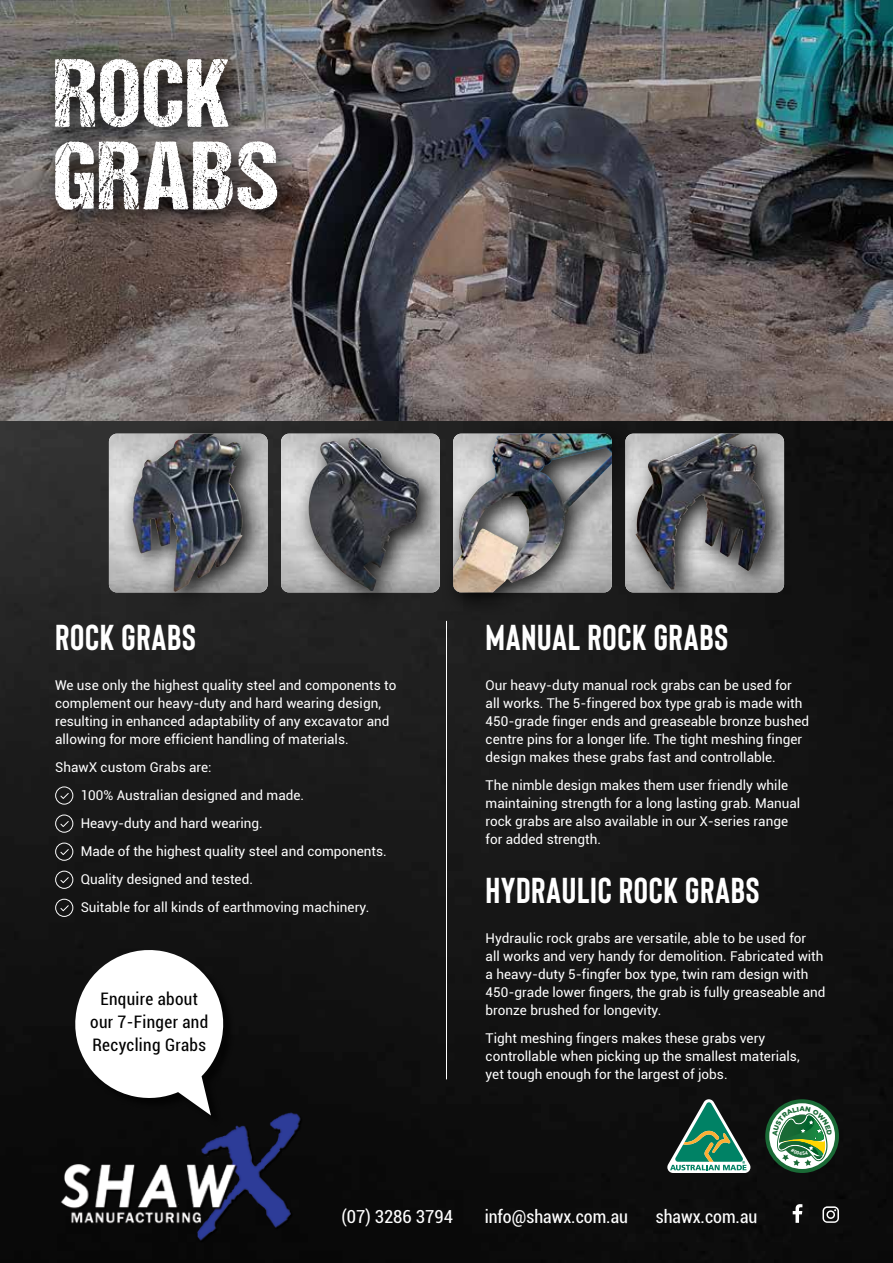
<style>
.page{position:relative;width:893px;height:1263px;background:#fff}
.page>*{position:absolute;margin:0;border:0;box-sizing:border-box;transform-origin:0 0}
.t1{font:97.5px/82.5px "DCC Ash";letter-spacing:.02em;color:#fff}
.t2{font:700 36px "Bison";letter-spacing:.02em;color:#fff}
.t3{font:condensed 18px "Roboto";color:#fff}
.t4{font:condensed 17.25px/23px "Roboto";letter-spacing:.02em;color:#000;text-align:center}
.t5{font:13.5px/18px "Roboto";color:#fff}
</style>
<div class="page">
<img style="left:0;top:420px;width:893px;height:843px">
<img style="left:109px;top:434px;width:159px;height:158px">
<img style="left:281px;top:434px;width:15px;height:158px">
<svg style="left:793px;top:1204px;width:9px;height:19px"></svg>
<svg style="left:822px;top:1206px;width:17px;height:17px"></svg>
<img style="left:53px;top:1111px;width:251px;height:133px">
<svg style="left:667px;top:1099px;width:83px;height:74px;background:#426a5a"></svg>
<img style="left:0;top:0;width:893px;height:420px">
<div style="left:624px;top:421px;width:166px;height:192px;background:#000;opacity:.9"></div>
<img style="left:637px;top:434px;width:129px;height:155px">
<div style="left:296px;top:426px;width:147px;height:188px;background:#000;opacity:.9"></div>
<img style="left:308px;top:438px;width:111px;height:153px">
<div style="left:121px;top:421px;width:146px;height:194px;background:#000;opacity:.9"></div>
<img style="left:132px;top:434px;width:111px;height:158px">
<div style="left:441px;top:421px;width:196px;height:196px;background:#000;opacity:.9"></div>
<hr style="left:446px;top:621px;width:1px;height:458px;background:#fff">
<svg style="left:55px;top:786px;width:18px;height:19px"></svg>
<svg style="left:55px;top:842px;width:18px;height:19px"></svg>
<svg style="left:55px;top:814px;width:18px;height:19px"></svg>
<svg style="left:55px;top:871px;width:18px;height:18px"></svg>
<svg style="left:55px;top:899px;width:18px;height:18px"></svg>
<div style="left:43px;top:47px;width:258px;height:187px;background:#000;opacity:.9"></div>
<div style="left:77px;top:951px;width:158px;height:175px;background:#0b0b0b"></div>
<svg style="left:69px;top:943px;width:161px;height:172px"></svg>
<svg style="left:765px;top:1099px;width:74px;height:74px"></svg>
<h1 class="t1" style="left:54px;top:50px;width:226px">ROCK<br>GRABS</h1>
<h2 class="t2" style="left:55px;top:614px;width:142px">ROCK GRABS</h2>
<p class="t5" style="left:55px;top:675px;width:343px">We use only the highest quality steel and components to complement our heavy-duty and hard wearing design, resulting in enhanced adaptability of any excavator and allowing for more efficient handling of materials.</p>
<p class="t5" style="left:81px;top:753px;width:308px;line-height:28px;text-indent:-26px">ShawX custom Grabs are:<br>100% Australian designed and made.<br>Heavy-duty and hard wearing.<br>Made of the highest quality steel and components.<br>Quality designed and tested.<br>Suitable for all kinds of earthmoving machinery.</p>
<p class="t4" style="left:90px;top:986px;width:120px">Enquire about our 7-Finger and<br>Recycling Grabs</p>
<h2 class="t2" style="left:486px;top:614px;width:244px">MANUAL ROCK GRABS</h2>
<p class="t5" style="left:486px;top:675px;width:325px">Our heavy-duty manual rock grabs can be used for all works. The 5-fingered box type grab is made with 450-grade finger ends and greaseable bronze bushed centre pins for a longer life. The tight meshing finger design makes these grabs fast and controllable.</p>
<p class="t5" style="left:486px;top:776px;width:316px">The nimble design makes them user friendly while maintaining strength for a long lasting grab. Manual rock grabs are also available in our X-series range for added strength.</p>
<h2 class="t2" style="left:486px;top:868px;width:275px">HYDRAULIC ROCK GRABS</h2>
<p class="t5" style="left:486px;top:929px;width:341px">Hydraulic rock grabs are versatile, able to be used for<br>all works and very handy for demolition. Fabricated with a heavy-duty 5-fingfer box type, twin ram design with 450-grade lower fingers, the grab is fully greaseable and bronze brushed for longevity.</p>
<p class="t5" style="left:486px;top:1029px;width:316px">Tight meshing fingers makes these grabs very controllable when picking up the smallest materials, yet tough enough for the largest of jobs.</p>
<h3 class="t3" style="left:341px;top:1204px;width:113px">(07) 3286 3794</h3>
<h3 class="t3" style="left:485px;top:1204px;width:145px">info@shawx.com.au</h3>
<h3 class="t3" style="left:656px;top:1204px;width:103px">shawx.com.au</h3>
</div>
